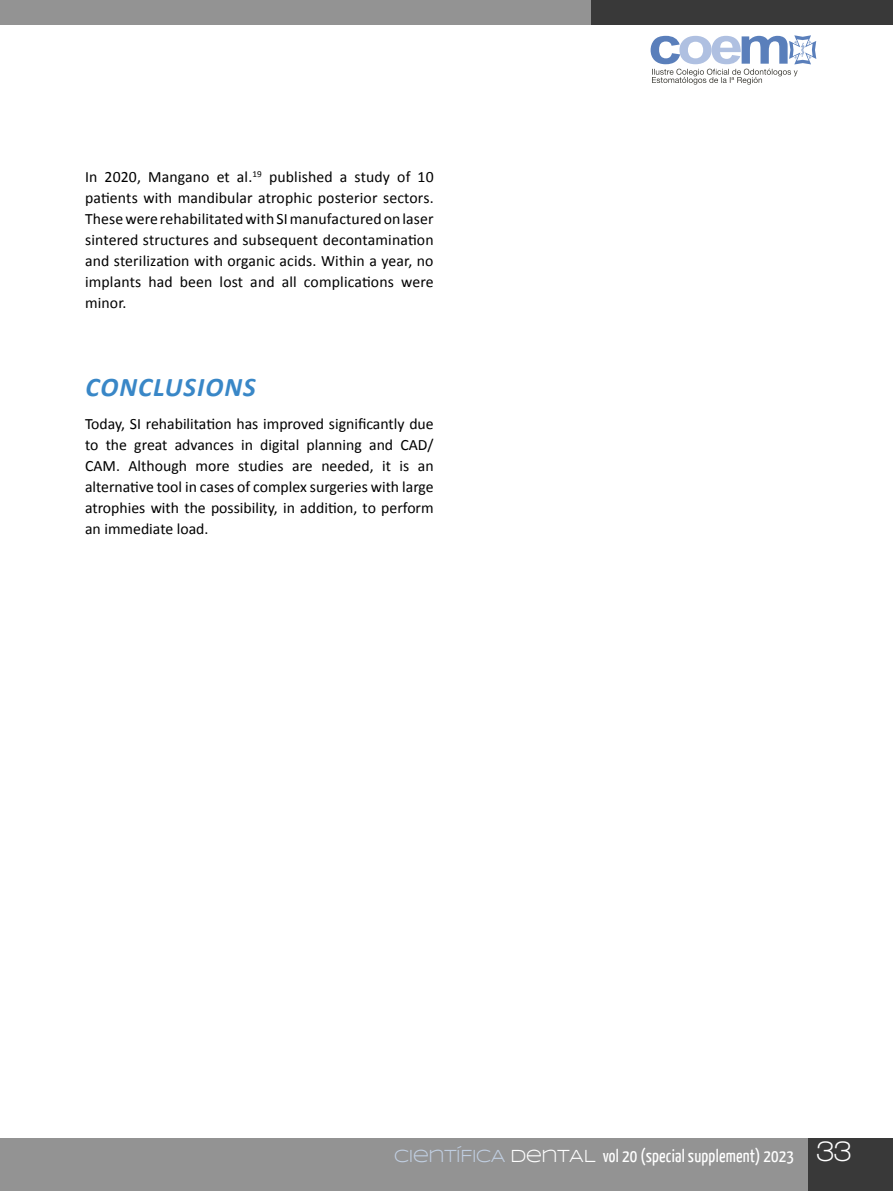
<style>
.page{position:relative;width:893px;height:1191px;background:#fff}
.page>*{position:absolute;margin:0;border:0;box-sizing:border-box;transform-origin:0 0}
.t1{font:italic 700 27px "Calibri";letter-spacing:.04em;color:#3987c7}
.t2{font:18px "Yanone Kaffeesatz";letter-spacing:.01em;color:#fff}
.t3{font:15.75px/21px "Calibri";color:#000;text-align:justify}
.s1{font-family:"Syncopate";color:#c0cee1}
.s2{font-family:"Syncopate"}
.s3{font-family:"Walkway";font-weight:700;font-size:30px}
</style>
<div class="page">
<div style="left:0;top:1138px;width:893px;height:53px;background:#939393"></div>
<div style="left:808px;top:1138px;width:85px;height:53px;background:#393939"></div>
<div style="left:0;top:0;width:893px;height:25px;background:#939393"></div>
<div style="left:591px;top:0;width:302px;height:25px;background:#393939"></div>
<svg style="left:651px;top:35px;width:165px;height:50px"></svg>
<p class="t3" style="left:85px;top:165px;width:350px">In 2020, Mangano et al.<sup>19</sup> published a study of 10 patients with mandibular atrophic posterior sectors.<br>These were rehabilitated with SI manufactured on laser sintered structures and subsequent decontamination and sterilization with organic acids. Within a year, no implants had been lost and all complications were minor.</p>
<h1 class="t1" style="left:86px;top:370px;width:172px">CONCLUSIONS</h1>
<p class="t3" style="left:85px;top:413px;width:350px">Today, SI rehabilitation has improved significantly due to the great advances in digital planning and CAD/ CAM. Although more studies are needed, it is an alternative tool in cases of complex surgeries with large atrophies with the possibility, in addition, to perform an immediate load.</p>
<p class="t2" style="left:394px;top:1144px;width:459px"><span class="s1">CIENTÍFICA</span> <span class="s2">DENTAL</span> vol 20 (special supplement) 2023 <span class="s3">33</span></p>
</div>
